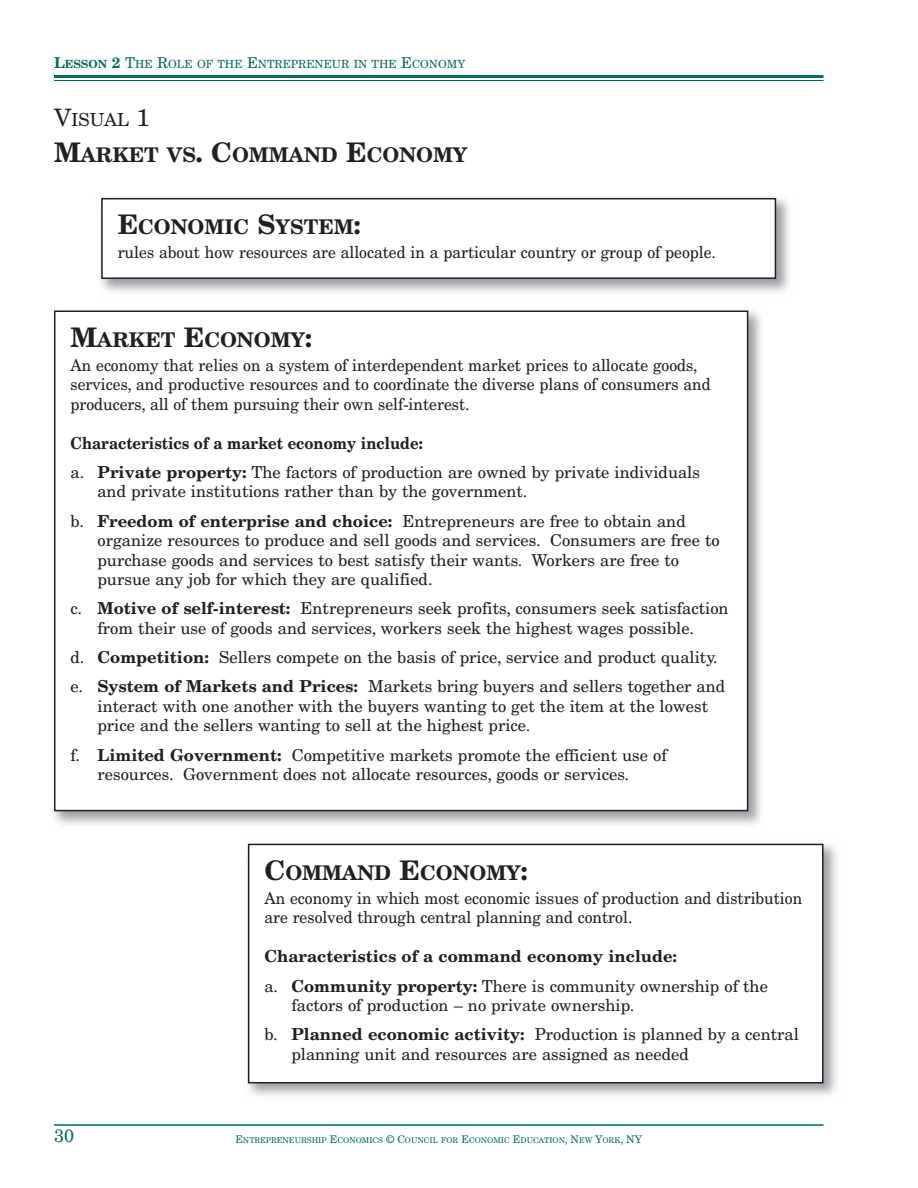
<style>
.page{position:relative;width:918px;height:1188px;background:#fff}
.page>*{position:absolute;margin:0;border:0;box-sizing:border-box;transform-origin:0 0}
.t1{font:700 20.25px "New Century Schlbk";color:#231f20}
.t2{font:18px "New Century Schlbk";color:#231f20}
.t3{font:18px "New Century Schlbk";color:#006e60}
.t4{font:16.5px/19.5px "New Century Schlbk";color:#231f20}
.t5{font:16.5px/19.5px "New Century Schlbk";color:#231f20;scale:.95 1}
.t6{font:700 16.5px/29.2px "New Century Schlbk";color:#231f20;scale:.9 1}
.t7{font:700 16.5px/29.2px "New Century Schlbk";color:#231f20}
.t8{font:11.25px "New Century Schlbk";color:#006e60}
.t9{font:7.8px "New Century Schlbk";color:#006e60}
.s1{font-weight:700;font-size:15px}
.s2{font-weight:700}
.s3{font-size:15px}
.s4{font-size:24px}
.s5{font-size:27px}
.s6{font-weight:400}
.s7{font-size:10.5px}
</style>
<div class="page">
<img style="left:247px;top:843px;width:590px;height:253px">
<div style="left:249px;top:844px;width:574px;height:239px;background:#fff"></div>
<div style="left:248px;top:844px;width:576px;height:239px;border:2px solid #231f20"></div>
<hr style="left:54px;top:75px;width:770px;height:3px;background:#006e60">
<hr style="left:54px;top:80px;width:770px;height:1px;background:#006e60">
<hr style="left:54px;top:1124px;width:770px;height:2px;background:#006e60">
<div style="left:864px;top:108px;width:36px;height:36px;border:2px solid #fff;border-radius:50%"></div>
<div style="left:864px;top:567px;width:36px;height:36px;border:2px solid #fff;border-radius:50%"></div>
<div style="left:864px;top:1026px;width:36px;height:36px;border:2px solid #fff;border-radius:50%"></div>
<img style="left:101px;top:197px;width:688px;height:96px">
<div style="left:102px;top:199px;width:673px;height:79px;background:#fff"></div>
<div style="left:101px;top:198px;width:675px;height:81px;border:2px solid #231f20"></div>
<img style="left:53px;top:310px;width:709px;height:515px">
<div style="left:55px;top:311px;width:693px;height:500px;background:#fff"></div>
<div style="left:54px;top:310px;width:694px;height:501px;border:2px solid #231f20"></div>
<p class="t8" style="left:54px;top:59px;width:413px"><span class="s1">L</span><span class="s2">ESSON</span> <span class="s1">2</span> <span class="s3">T</span>HE <span class="s3">R</span>OLE OF THE <span class="s3">E</span>NTREPRENEUR IN THE <span class="s3">E</span>CONOMY</p>
<p class="t2" style="left:54px;top:112px;width:97px"><span class="s4">V</span>ISUAL <span class="s4">1</span></p>
<p class="t1" style="left:54px;top:146px;width:415px"><span class="s5">M</span>ARKET VS<span class="s5">. C</span>OMMAND <span class="s5">E</span>CONOMY</p>
<p class="t1" style="left:118px;top:219px;width:245px"><span class="s5">E</span>CONOMIC <span class="s5">S</span>YSTEM<span class="s5">:</span></p>
<p class="t5" style="left:118px;top:244px;width:631px">rules about how resources are allocated in a particular country or group of people.</p>
<p class="t1" style="left:70px;top:332px;width:243px"><span class="s5">M</span>ARKET <span class="s5">E</span>CONOMY<span class="s5">:</span></p>
<p class="t5" style="left:71px;top:357px;width:676px">An economy that relies on a system of interdependent market prices to allocate goods, services, and productive resources and to coordinate the diverse plans of consumers and producers, all of them pursuing their own self-interest.</p>
<p class="t6" style="left:70px;top:430px;width:701px">Characteristics of a market economy include:<br><span class="s6">a.</span> Private property: <span class="s6">The factors of production are owned by private individuals</span></p>
<p class="t4" style="left:70px;top:478px;width:617px;line-height:29.2px;text-indent:27px">and private institutions rather than by the government.<br>b. <span class="s2">Freedom of enterprise and choice:</span> Entrepreneurs are free to obtain and</p>
<p class="t4" style="left:97px;top:532px;width:624px">organize resources to produce and sell goods and services. Consumers are free to purchase goods and services to best satisfy their wants. Workers are free to pursue any job for which they are qualified.</p>
<p class="t4" style="left:70px;top:600px;width:660px;text-align:center">c. <span class="s2">Motive of self-interest:</span> Entrepreneurs seek profits, consumers seek satisfaction from their use of goods and services, workers seek the highest wages possible.</p>
<p class="t4" style="left:70px;top:644px;width:656px;line-height:29.2px">d. <span class="s2">Competition:</span> Sellers compete on the basis of price, service and product quality. e. <span class="s2">System of Markets and Prices:</span> Markets bring buyers and sellers together and</p>
<p class="t4" style="left:97px;top:698px;width:612px">interact with one another with the buyers wanting to get the item at the lowest price and the sellers wanting to sell at the highest price.</p>
<p class="t4" style="left:97px;top:747px;width:571px;text-indent:-27px">f. <span class="s2">Limited Government:</span> Competitive markets promote the efficient use of resources. Government does not allocate resources, goods or services.</p>
<p class="t1" style="left:264px;top:865px;width:265px"><span class="s5">C</span>OMMAND <span class="s5">E</span>CONOMY<span class="s5">:</span></p>
<p class="t5" style="left:264px;top:890px;width:568px">An economy in which most economic issues of production and distribution are resolved through central planning and control.</p>
<p class="t7" style="left:264px;top:943px;width:505px">Characteristics of a command economy include:<br><span class="s6">a.</span> Community property: <span class="s6">There is community ownership of the</span></p>
<p class="t4" style="left:264px;top:992px;width:536px;line-height:29.2px;text-indent:27px">factors of production – no private ownership.<br>b. <span class="s2">Planned economic activity:</span> Production is planned by a central</p>
<p class="t4" style="left:291px;top:1046px;width:399px">planning unit and resources are assigned as needed</p>
<p class="t3" style="left:54px;top:1129px;width:22px">30</p>
<p class="t9" style="left:235px;top:1137px;width:408px"><span class="s7">E</span>NTREPRENEURSHIP <span class="s7">E</span>CONOMICS <span class="s7">© C</span>OUNCIL FOR <span class="s7">E</span>CONOMIC <span class="s7">E</span>DUCATION<span class="s7">, N</span>EW <span class="s7">Y</span>ORK<span class="s7">, NY</span></p>
</div>
